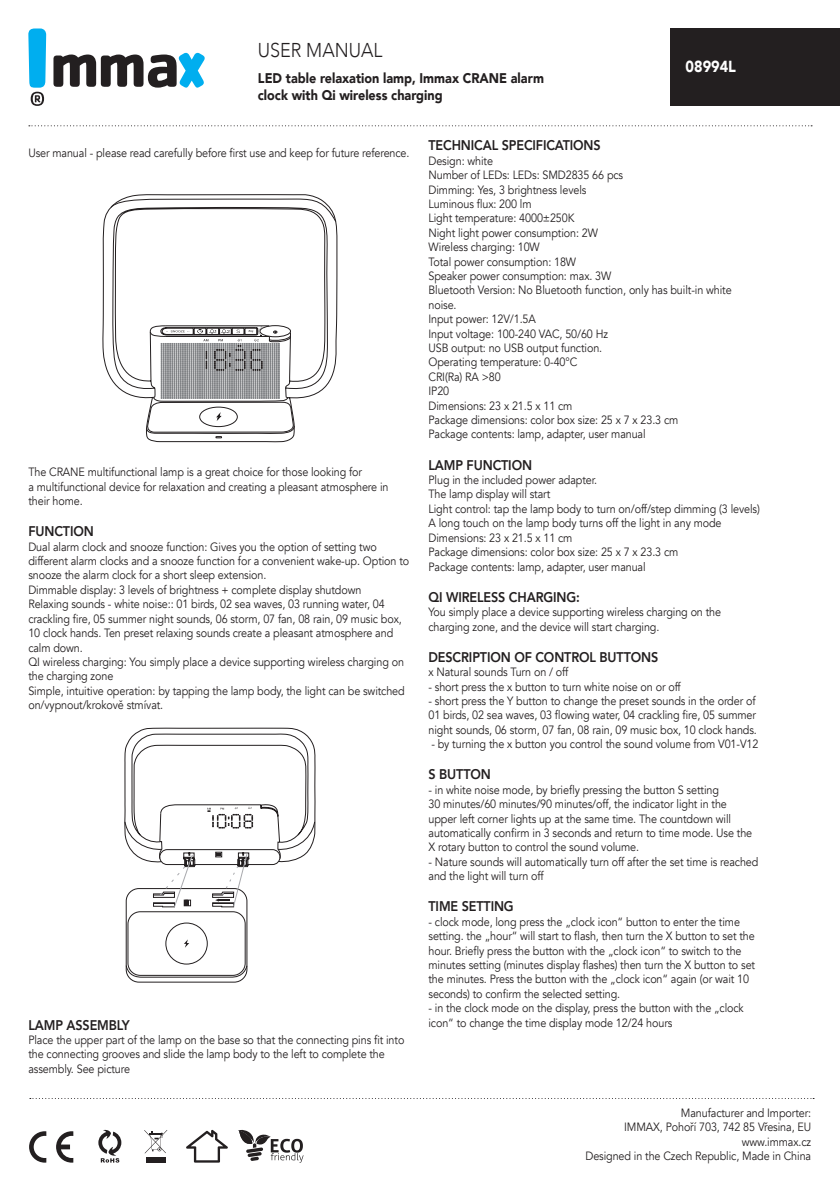
<style>
.page{position:relative;width:840px;height:1191px;background:#fff}
.page>*{position:absolute;margin:0;border:0;box-sizing:border-box;transform-origin:0 0}
.t1{font:300 20px "Avenir";color:#231f20;scale:.9 1}
.t2{font:900 16px "Avenir";color:#fff;scale:.9 1}
.t3{font:800 14px "Avenir";letter-spacing:-.01em;color:#231f20;scale:.9 1}
.t4{font:900 14px/16.8px "Avenir";color:#231f20;scale:.9 1}
.t5{font:12px/14.4px "Avenir";letter-spacing:-.01em;color:#231f20;scale:.9 1}
</style>
<div class="page">
<svg style="left:29px;top:125px;width:782px;height:1px"></svg>
<svg style="left:30px;top:1098px;width:783px;height:1px"></svg>
<svg style="left:238px;top:1129px;width:65px;height:33px"></svg>
<div style="left:146px;top:1157px;width:20px;height:5px;background:#231f20"></div>
<svg style="left:144px;top:1130px;width:23px;height:23px"></svg>
<svg style="left:29px;top:1131px;width:17px;height:31px"></svg>
<svg style="left:56px;top:1131px;width:17px;height:31px"></svg>
<svg style="left:98px;top:1129px;width:23px;height:33px"></svg>
<svg style="left:186px;top:1129px;width:42px;height:33px"></svg>
<svg style="left:53px;top:52px;width:152px;height:36px"></svg>
<svg style="left:28px;top:28px;width:18px;height:78px"></svg>
<div style="left:670px;top:28px;width:169px;height:78px;background:#231f20"></div>
<svg style="left:102px;top:194px;width:235px;height:248px"></svg>
<svg style="left:147px;top:325px;width:147px;height:113px"></svg>
<svg style="left:124px;top:727px;width:192px;height:250px"></svg>
<h1 class="t1" style="left:258px;top:39px;width:140px">USER MANUAL</h1>
<p class="t4" style="left:258px;top:70px;width:319px">LED table relaxation lamp, Immax CRANE alarm clock with Qi wireless charging</p>
<h2 class="t2" style="left:685px;top:53px;width:57px">08994L</h2>
<p class="t5" style="left:28px;top:146px;width:424px">User manual - please read carefully before first use and keep for future reference.</p>
<p class="t5" style="left:28px;top:465px;width:401px">The CRANE multifunctional lamp is a great choice for those looking for<br>a multifunctional device for relaxation and creating a pleasant atmosphere in their home.</p>
<p class="t3" style="left:28px;top:520px;width:74px">FUNCTION</p>
<p class="t5" style="left:28px;top:539px;width:424px">Dual alarm clock and snooze function: Gives you the option of setting two different alarm clocks and a snooze function for a convenient wake-up. Option to snooze the alarm clock for a short sleep extension.<br>Dimmable display: 3 levels of brightness + complete display shutdown<br>Relaxing sounds - white noise:: 01 birds, 02 sea waves, 03 running water, 04 crackling fire, 05 summer night sounds, 06 storm, 07 fan, 08 rain, 09 music box, 10 clock hands. Ten preset relaxing sounds create a pleasant atmosphere and calm down.<br>QI wireless charging: You simply place a device supporting wireless charging on the charging zone<br>Simple, intuitive operation: by tapping the lamp body, the light can be switched on/vypnout/krokově stmívat.</p>
<p class="t3" style="left:28px;top:1013px;width:114px">LAMP ASSEMBLY</p>
<p class="t5" style="left:28px;top:1033px;width:419px">Place the upper part of the lamp on the base so that the connecting pins fit into the connecting grooves and slide the lamp body to the left to complete the assembly. See picture</p>
<p class="t3" style="left:428px;top:135px;width:193px">TECHNICAL SPECIFICATIONS</p>
<p class="t5" style="left:428px;top:154px;width:338px">Design: white<br>Number of LEDs: LEDs: SMD2835 66 pcs<br>Dimming: Yes, 3 brightness levels<br>Luminous flux: 200 lm<br>Light temperature: 4000±250K<br>Night light power consumption: 2W<br>Wireless charging: 10W<br>Total power consumption: 18W<br>Speaker power consumption: max. 3W<br>Bluetooth Version: No Bluetooth function, only has built-in white noise.<br>Input power: 12V/1.5A<br>Input voltage: 100-240 VAC, 50/60 Hz<br>USB output: no USB output function.<br>Operating temperature: 0-40°C<br>CRI(Ra) RA &gt;80<br>IP20<br>Dimensions: 23 x 21.5 x 11 cm<br>Package dimensions: color box size: 25 x 7 x 23.3 cm<br>Package contents: lamp, adapter, user manual</p>
<p class="t3" style="left:428px;top:454px;width:116px">LAMP FUNCTION</p>
<p class="t5" style="left:428px;top:473px;width:369px">Plug in the included power adapter.<br>The lamp display will start<br>Light control: tap the lamp body to turn on/off/step dimming (3 levels)<br>A long touch on the lamp body turns off the light in any mode Dimensions: 23 x 21.5 x 11 cm<br>Package dimensions: color box size: 25 x 7 x 23.3 cm<br>Package contents: lamp, adapter, user manual</p>
<p class="t3" style="left:428px;top:586px;width:170px">QI WIRELESS CHARGING:</p>
<p class="t5" style="left:428px;top:605px;width:326px">You simply place a device supporting wireless charging on the charging zone, and the device will start charging.</p>
<p class="t3" style="left:428px;top:646px;width:257px">DESCRIPTION OF CONTROL BUTTONS</p>
<p class="t5" style="left:428px;top:665px;width:157px">x Natural sounds Turn on / off</p>
<p class="t5" style="left:428px;top:679px;width:282px">- short press the x button to turn white noise on or off</p>
<p class="t5" style="left:428px;top:694px;width:366px;text-align:justify">- short press the Y button to change the preset sounds in the order of 01 birds, 02 sea waves, 03 flowing water, 04 crackling fire, 05 summer night sounds, 06 storm, 07 fan, 08 rain, 09 music box, 10 clock hands.</p>
<p class="t5" style="left:431px;top:737px;width:364px">- by turning the x button you control the sound volume from V01-V12</p>
<p class="t3" style="left:428px;top:763px;width:71px">S BUTTON</p>
<p class="t5" style="left:428px;top:782px;width:361px">- in white noise mode, by briefly pressing the button S setting<br>30 minutes/60 minutes/90 minutes/off, the indicator light in the upper left corner lights up at the same time. The countdown will automatically confirm in 3 seconds and return to time mode. Use the X rotary button to control the sound volume.</p>
<p class="t5" style="left:428px;top:854px;width:368px">- Nature sounds will automatically turn off after the set time is reached and the light will turn off</p>
<p class="t3" style="left:428px;top:895px;width:96px">TIME SETTING</p>
<p class="t5" style="left:428px;top:914px;width:364px">- clock mode, long press the „clock icon“ button to enter the time setting. the „hour“ will start to flash, then turn the X button to set the hour. Briefly press the button with the „clock icon“ to switch to the minutes setting (minutes display flashes) then turn the X button to set the minutes. Press the button with the „clock icon“ again (or wait 10 seconds) to confirm the selected setting.</p>
<p class="t5" style="left:428px;top:1001px;width:351px">- in the clock mode on the display, press the button with the „clock icon“ to change the time display mode 12/24 hours</p>
<p class="t5" style="left:585px;top:1105px;width:252px;text-align:right">Manufacturer and Importer:<br>IMMAX, Pohoří 703, 742 85 Vřesina, EU www.immax.cz<br>Designed in the Czech Republic, Made in China</p>
</div>
